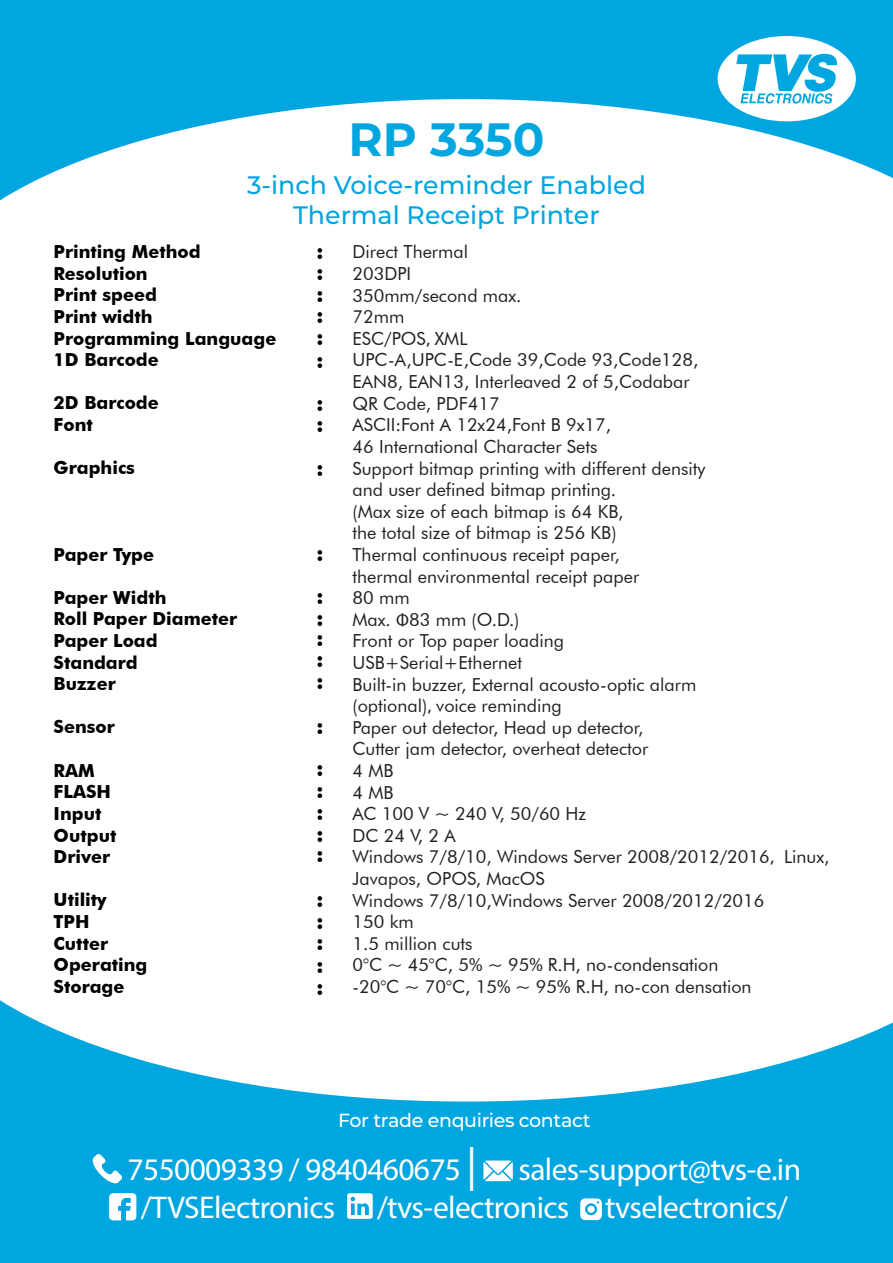
<style>
.page{position:relative;width:893px;height:1263px;background:#00a6e0}
.page>*{position:absolute;margin:0;border:0;box-sizing:border-box;transform-origin:0 0}
.t1{font:700 46.65px "Montserrat";color:#00a6e0}
.t2{font:31.5px "Myriad Pro";letter-spacing:-.02em;color:#fff}
.t3{font:500 25.35px/30.3px "Montserrat";color:#00a6e0;text-align:center}
.t4{font:700 22.5px/21.8px "Futura BT";color:#000;text-align:justify}
.t5{font:500 19.05px "Montserrat";letter-spacing:-.02em;color:#fff}
.t6{font:18px/21.6px "Futura BT";color:#231f20}
.t7{font:700 18px/21.6px "Futura BT";color:#000}
.s1{font-family:"Koz Go Pr 6 N"}
.s2{font-family:"Myriad Pro"}
.s3{font-size:43.95px}
</style>
<div class="page">
<svg style="left:717px;top:36px;width:139px;height:63px"></svg>
<svg style="left:0;top:99px;width:893px;height:189px;fill:#fff"></svg>
<svg style="left:0;top:939px;width:893px;height:162px;fill:#fff"></svg>
<div style="left:0;top:288px;width:893px;height:651px;background:#fff"></div>
<svg style="left:93px;top:1154px;width:29px;height:29px"></svg>
<svg style="left:484px;top:1161px;width:29px;height:20px"></svg>
<svg style="left:109px;top:1193px;width:27px;height:27px"></svg>
<svg style="left:347px;top:1193px;width:26px;height:26px"></svg>
<svg style="left:580px;top:1198px;width:22px;height:22px"></svg>
<div style="left:587px;top:1206px;width:8px;height:7px;background:#fff;border-radius:50%"></div>
<h1 class="t1" style="left:349px;top:106px;width:197px">RP 3350</h1>
<h3 class="t3" style="left:247px;top:168px;width:400px">3-inch Voice-reminder Enabled<br>Thermal Receipt Printer</h3>
<p class="t7" style="left:54px;top:241px;width:224px">Printing Method<br>Resolution<br>Print speed<br>Print width<br>Programming Language<br>1D Barcode</p>
<p class="t7" style="left:54px;top:392px;width:107px">2D Barcode<br>Font</p>
<p class="t7" style="left:54px;top:457px;width:83px">Graphics</p>
<p class="t7" style="left:54px;top:543px;width:102px">Paper Type</p>
<p class="t7" style="left:54px;top:586px;width:185px">Paper Width<br>Roll Paper Diameter<br>Paper Load<br>Standard<br>Buzzer</p>
<p class="t7" style="left:54px;top:716px;width:63px">Sensor</p>
<p class="t7" style="left:54px;top:759px;width:64px">RAM<br>FLASH<br>Input<br>Output<br>Driver</p>
<p class="t7" style="left:54px;top:889px;width:95px">Utility<br>TPH<br>Cutter<br>Operating<br>Storage</p>
<p class="t4" style="left:316px;top:240px;width:9px">: : : : : :</p>
<p class="t4" style="left:316px;top:392px;width:9px;line-height:21px">: :</p>
<p class="t4" style="left:316px;top:457px;width:9px">:</p>
<p class="t4" style="left:316px;top:531px;width:9px;line-height:42.9px">: :</p>
<p class="t4" style="left:316px;top:607px;width:9px;line-height:21.1px">: : : :</p>
<p class="t4" style="left:316px;top:704px;width:9px;line-height:42.5px">: :</p>
<p class="t4" style="left:316px;top:780px;width:9px;line-height:21px">: : : :</p>
<p class="t4" style="left:316px;top:887px;width:9px;line-height:22.6px">: :</p>
<p class="t4" style="left:316px;top:930px;width:9px;line-height:22.6px">: : :</p>
<p class="t6" style="left:352px;top:241px;width:479px">Direct Thermal<br>203DPI<br>350mm/second max.<br>72mm<br>ESC/POS<span class="s1">，</span>XML<br>UPC-A,UPC-E,Code 39,Code 93,Code128,<br>EAN8, EAN13, Interleaved 2 of 5,Codabar<br>QR Code, PDF417<br>ASCII:Font A 12x24,Font B 9x17,<br>46 International Character Sets<br>Support bitmap printing with different density<br>and user defined bitmap printing.<br>(Max size of each bitmap is 64 KB,<br>the total size of bitmap is 256 KB)<br>Thermal continuous receipt paper,<br>thermal environmental receipt paper<br>80 mm<br>Max. <span class="s2">Φ</span>83 mm (O.D.)<br>Front or Top paper loading<br>USB+Serial+Ethernet<br>Built-in buzzer, External acousto-optic alarm<br>(optional)<span class="s1">，</span>voice reminding<br>Paper out detector, Head up detector,<br>Cutter jam detector, overheat detector<br>4 MB<br>4 MB<br>AC 100 V ~ 240 V, 50/60 Hz<br>DC 24 V, 2 A<br>Windows 7/8/10, Windows Server 2008/2012/2016<span class="s1">，</span>Linux,<br>Javapos, OPOS, MacOS<br>Windows 7/8/10,Windows Server 2008/2012/2016<br>150 km<br>1.5 million cuts<br>0°C ~ 45°C, 5% ~ 95% R.H, no-condensation<br>-20°C ~ 70°C, 15% ~ 95% R.H, no-con densation</p>
<p class="t5" style="left:338px;top:1107px;width:254px">For trade enquiries contact</p>
<h2 class="t2" style="left:128px;top:1150px;width:351px">7550009339 / 9840460675 <span class="s3">|</span></h2>
<h2 class="t2" style="left:519px;top:1150px;width:284px">sales-support@tvs-e.in</h2>
<h2 class="t2" style="left:141px;top:1188px;width:196px">/TVSElectronics</h2>
<h2 class="t2" style="left:377px;top:1188px;width:412px">/tvs-electronics tvselectronics/</h2>
</div>
